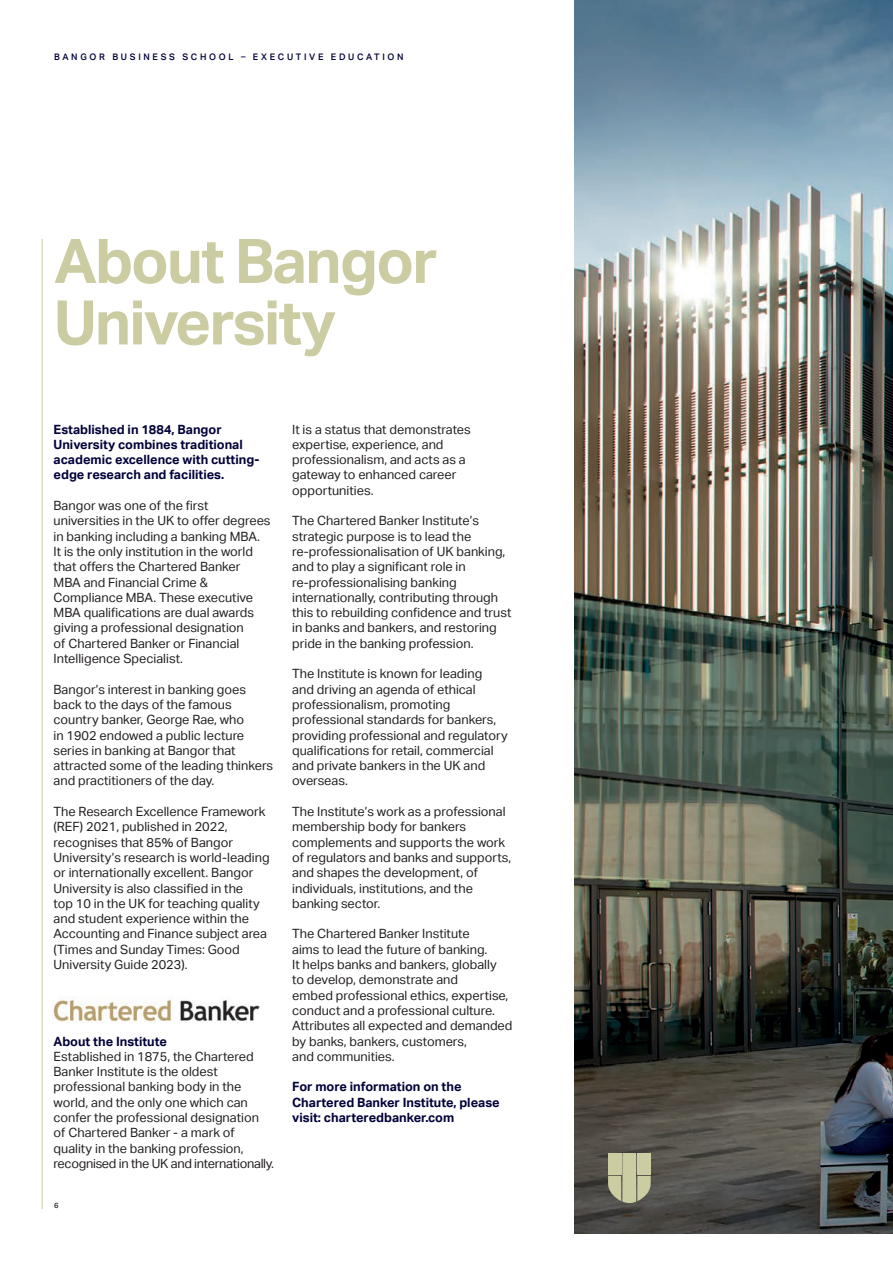
<style>
.page{position:relative;width:893px;height:1263px;background:#fff}
.page>*{position:absolute;margin:0;border:0;box-sizing:border-box;transform-origin:0 0}
.t1{font:700 61.5px/61.5px "Aktiv Grotesk";letter-spacing:-.03em;color:#cccca3}
.t2{font:12.75px/15.3px "Aktiv Grotesk";color:#231f20}
.t3{font:700 12.75px/15.3px "Aktiv Grotesk";color:#000139}
.t4{font:12.75px "Aktiv Grotesk";letter-spacing:-.02em;color:#231f20}
.t5{font:500 9px "Aktiv Grotesk";letter-spacing:.3em;color:#000139}
.t6{font:500 7.5px "Aktiv Grotesk";color:#231f20}
.s1{font-weight:700;color:#000139}
</style>
<div class="page">
<img style="left:574px;top:0;width:319px;height:1233px">
<svg style="left:608px;top:1153px;width:43px;height:50px;background:#b9b996"></svg>
<hr style="left:42px;top:239px;width:1px;height:970px;background:#cccca3">
<img style="left:52px;top:996px;width:208px;height:26px">
<p class="t5" style="left:54px;top:52px;width:351px">BANGOR BUSINESS SCHOOL – EXECUTIVE EDUCATION</p>
<p class="t1" style="left:54px;top:231px;width:386px">About Bangor<br>University</p>
<p class="t3" style="left:54px;top:421px;width:170px">Established in 1884, Bangor</p>
<p class="t3" style="left:54px;top:437px;width:191px">University combines traditional</p>
<p class="t3" style="left:54px;top:452px;width:207px">academic excellence with cutting-</p>
<p class="t3" style="left:54px;top:467px;width:172px">edge research and facilities.</p>
<p class="t2" style="left:54px;top:498px;width:157px">Bangor was one of the first</p>
<p class="t2" style="left:54px;top:513px;width:219px">universities in the UK to offer degrees in banking including a banking MBA.</p>
<p class="t2" style="left:54px;top:544px;width:201px">It is the only institution in the world that offers the Chartered Banker</p>
<p class="t2" style="left:54px;top:574px;width:156px">MBA and Financial Crime &amp;</p>
<p class="t2" style="left:54px;top:590px;width:202px;text-align:justify">Compliance MBA. These executive MBA qualifications are dual awards giving a professional designation</p>
<p class="t2" style="left:54px;top:636px;width:187px">of Chartered Banker or Financial</p>
<p class="t2" style="left:54px;top:651px;width:131px">Intelligence Specialist.</p>
<p class="t2" style="left:54px;top:682px;width:194px">Bangor’s interest in banking goes back to the days of the famous</p>
<p class="t2" style="left:54px;top:712px;width:192px">country banker, George Rae, who</p>
<p class="t2" style="left:54px;top:727px;width:192px">in 1902 endowed a public lecture</p>
<p class="t2" style="left:54px;top:743px;width:184px">series in banking at Bangor that</p>
<p class="t2" style="left:54px;top:758px;width:221px">attracted some of the leading thinkers and practitioners of the day.</p>
<p class="t2" style="left:54px;top:804px;width:213px">The Research Excellence Framework</p>
<p class="t2" style="left:54px;top:819px;width:176px">(REF) 2021, published in 2022,</p>
<p class="t2" style="left:54px;top:835px;width:181px">recognises that 85% of Bangor</p>
<p class="t2" style="left:54px;top:850px;width:218px">University’s research is world-leading or internationally excellent. Bangor University is also classified in the<br>top 10 in the UK for teaching quality and student experience within the Accounting and Finance subject area (Times and Sunday Times: Good</p>
<p class="t2" style="left:54px;top:957px;width:136px">University Guide 2023).</p>
<p class="t2" style="left:54px;top:1033px;width:202px"><span class="s1">About the Institute<br></span>Established in 1875, the Chartered<br>Banker Institute is the oldest</p>
<p class="t2" style="left:54px;top:1079px;width:207px">professional banking body in the world, and the only one which can confer the professional designation</p>
<p class="t2" style="left:54px;top:1125px;width:183px">of Chartered Banker - a mark of</p>
<p class="t2" style="left:54px;top:1141px;width:192px">quality in the banking profession,</p>
<p class="t4" style="left:54px;top:1156px;width:222px">recognised in the UK and internationally.</p>
<p class="t6" style="left:54px;top:1201px;width:6px">6</p>
<p class="t2" style="left:292px;top:421px;width:180px">It is a status that demonstrates</p>
<p class="t2" style="left:292px;top:437px;width:153px">expertise, experience, and</p>
<p class="t2" style="left:292px;top:452px;width:175px">professionalism, and acts as a</p>
<p class="t2" style="left:292px;top:467px;width:166px">gateway to enhanced career</p>
<p class="t2" style="left:292px;top:483px;width:83px">opportunities.</p>
<p class="t2" style="left:292px;top:513px;width:188px">The Chartered Banker Institute’s</p>
<p class="t2" style="left:292px;top:529px;width:215px">strategic purpose is to lead the re-professionalisation of UK banking, and to play a significant role in</p>
<p class="t2" style="left:292px;top:574px;width:166px">re-professionalising banking</p>
<p class="t2" style="left:292px;top:590px;width:221px">internationally, contributing through this to rebuilding confidence and trust in banks and bankers, and restoring pride in the banking profession.</p>
<p class="t2" style="left:292px;top:666px;width:192px">The Institute is known for leading</p>
<p class="t2" style="left:292px;top:682px;width:185px">and driving an agenda of ethical</p>
<p class="t2" style="left:292px;top:697px;width:160px">professionalism, promoting</p>
<p class="t2" style="left:292px;top:712px;width:217px">professional standards for bankers, providing professional and regulatory qualifications for retail, commercial and private bankers in the UK and overseas.</p>
<p class="t2" style="left:292px;top:804px;width:215px">The Institute’s work as a professional</p>
<p class="t2" style="left:292px;top:819px;width:175px">membership body for bankers</p>
<p class="t2" style="left:292px;top:835px;width:221px">complements and supports the work of regulators and banks and supports, and shapes the development, of</p>
<p class="t2" style="left:292px;top:880px;width:182px">individuals, institutions, and the</p>
<p class="t2" style="left:292px;top:896px;width:90px">banking sector.</p>
<p class="t2" style="left:292px;top:926px;width:179px">The Chartered Banker Institute</p>
<p class="t2" style="left:292px;top:942px;width:197px">aims to lead the future of banking.</p>
<p class="t2" style="left:292px;top:957px;width:206px">It helps banks and bankers, globally</p>
<p class="t2" style="left:292px;top:972px;width:167px">to develop, demonstrate and</p>
<p class="t2" style="left:292px;top:988px;width:222px">embed professional ethics, expertise, conduct and a professional culture.<br>Attributes all expected and demanded by banks, bankers, customers,</p>
<p class="t2" style="left:292px;top:1049px;width:104px">and communities.</p>
<p class="t3" style="left:292px;top:1079px;width:171px">For more information on the</p>
<p class="t3" style="left:292px;top:1095px;width:209px">Chartered Banker Institute, please visit: charteredbanker.com</p>
</div>
